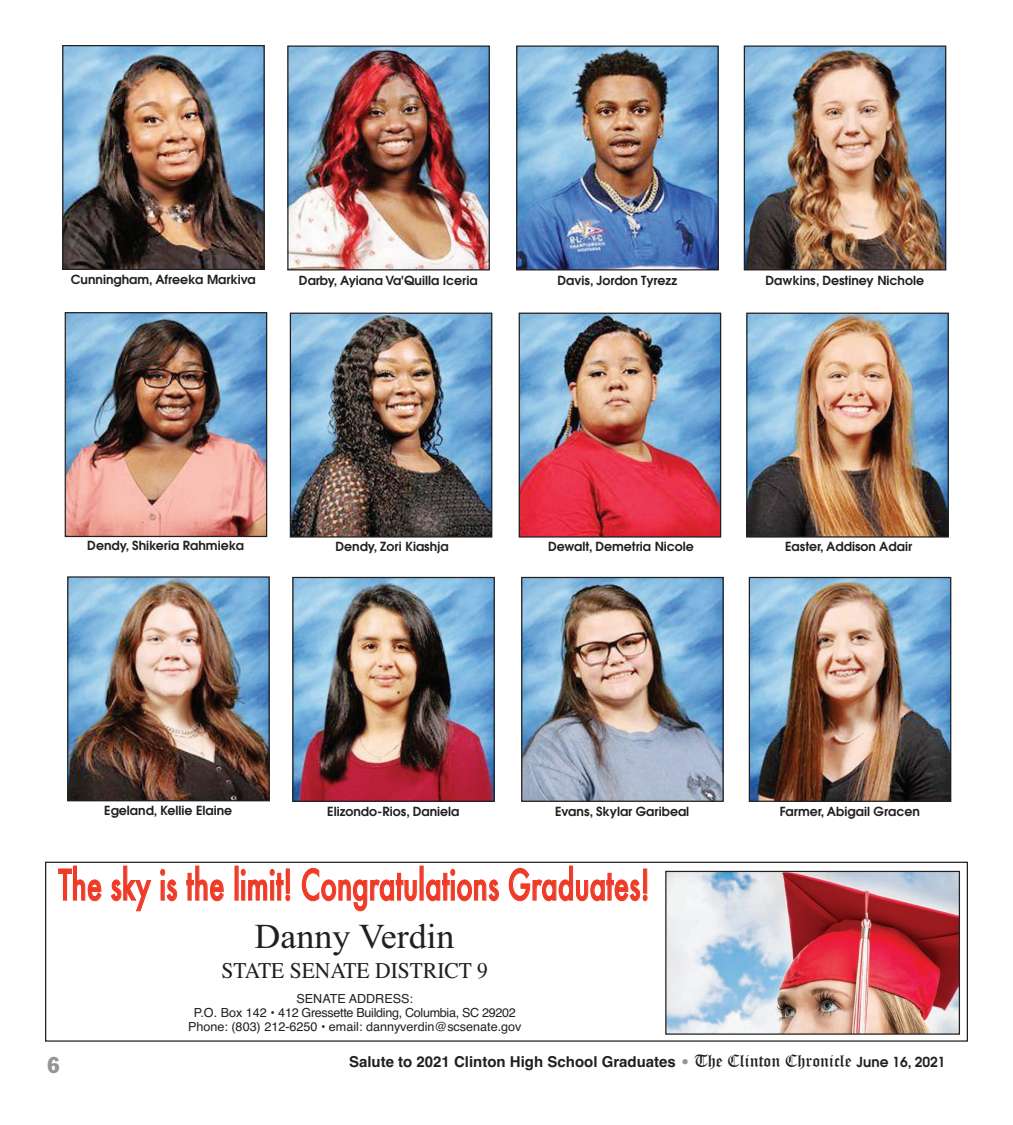
<style>
.page{position:relative;width:1013px;height:1125px;background:#fff}
.page>*{position:absolute;margin:0;border:0;box-sizing:border-box;transform-origin:0 0}
.t1{font:500 41.25px "Futura";color:#ef3a26;scale:.67 1}
.t2{font:35px "Times New Roman";color:#231f20}
.t3{font:22.5px "Times";color:#231f20;scale:.96 1}
.t4{font:22.5px "Jack Condensed";color:#939598}
.t5{font:700 15px "Helvetica";color:#231f20}
.t6{font:600 12.5px "Avant Garde";color:#231f20}
.t7{font:12.5px/13.8px "Helvetica";color:#231f20;text-align:center}
.s1{font-family:"Didot";font-weight:400;color:#939598}
.s2{font-family:"Old English Text";font-weight:400;font-size:17.5px}
.s3{font-family:"Avant Garde";font-weight:600;font-size:13.75px}
</style>
<div class="page">
<img style="left:64px;top:47px;width:199px;height:221px">
<div style="left:62px;top:45px;width:203px;height:225px;border:1px solid #231f20"></div>
<img style="left:67px;top:314px;width:198px;height:221px">
<div style="left:65px;top:312px;width:202px;height:225px;border:1px solid #231f20"></div>
<img style="left:69px;top:578px;width:199px;height:221px">
<div style="left:67px;top:576px;width:203px;height:225px;border:1px solid #231f20"></div>
<img style="left:289px;top:47px;width:199px;height:221px">
<div style="left:287px;top:45px;width:203px;height:225px;border:1px solid #231f20"></div>
<img style="left:292px;top:315px;width:198px;height:221px">
<div style="left:290px;top:313px;width:202px;height:225px;border:1px solid #231f20"></div>
<img style="left:294px;top:579px;width:199px;height:221px">
<div style="left:292px;top:577px;width:203px;height:225px;border:1px solid #231f20"></div>
<img style="left:518px;top:47px;width:198px;height:221px">
<div style="left:516px;top:45px;width:202px;height:225px;border:1px solid #231f20"></div>
<img style="left:520px;top:315px;width:199px;height:221px">
<div style="left:518px;top:313px;width:203px;height:225px;border:1px solid #231f20"></div>
<img style="left:523px;top:579px;width:198px;height:221px">
<div style="left:521px;top:577px;width:202px;height:225px;border:1px solid #231f20"></div>
<img style="left:745px;top:47px;width:199px;height:221px">
<div style="left:743px;top:45px;width:203px;height:225px;border:1px solid #231f20"></div>
<img style="left:748px;top:315px;width:198px;height:221px">
<div style="left:746px;top:313px;width:202px;height:225px;border:1px solid #231f20"></div>
<img style="left:750px;top:579px;width:199px;height:221px">
<div style="left:748px;top:577px;width:203px;height:225px;border:1px solid #231f20"></div>
<img style="left:667px;top:873px;width:291px;height:160px">
<div style="left:665px;top:871px;width:295px;height:164px;border:1px solid #231f20"></div>
<div style="left:45px;top:862px;width:922px;height:180px;border:1px solid #231f20"></div>
<p class="t6" style="left:71px;top:275px;width:186px">Cunningham, Afreeka Markiva</p>
<p class="t6" style="left:299px;top:275px;width:180px">Darby, Ayiana Va'Quilla Iceria</p>
<p class="t6" style="left:557px;top:275px;width:121px">Davis, Jordon Tyrezz</p>
<p class="t6" style="left:765px;top:275px;width:160px">Dawkins, Destiney Nichole</p>
<p class="t6" style="left:87px;top:540px;width:158px">Dendy, Shikeria Rahmieka</p>
<p class="t6" style="left:335px;top:542px;width:115px">Dendy, Zori Kiashja</p>
<p class="t6" style="left:548px;top:542px;width:147px">Dewalt, Demetria Nicole</p>
<p class="t6" style="left:785px;top:542px;width:128px">Easter, Addison Adair</p>
<p class="t6" style="left:104px;top:806px;width:130px">Egeland, Kellie Elaine</p>
<p class="t6" style="left:327px;top:807px;width:134px">Elizondo-Rios, Daniela</p>
<p class="t6" style="left:555px;top:807px;width:136px">Evans, Skylar Garibeal</p>
<p class="t6" style="left:779px;top:807px;width:141px">Farmer, Abigail Gracen</p>
<p class="t1" style="left:58px;top:862px;width:884px">The sky is the limit! Congratulations Graduates!</p>
<p class="t2" style="left:255px;top:915px;width:201px">Danny Verdin</p>
<p class="t3" style="left:221px;top:957px;width:279px">STATE SENATE DISTRICT 9</p>
<p class="t7" style="left:188px;top:992px;width:335px">SENATE ADDRESS:<br>P.O. Box 142 • 412 Gressette Building, Columbia, SC 29202<br>Phone: (803) 212-6250 • email: dannyverdin@scsenate.gov</p>
<p class="t4" style="left:48px;top:1051px;width:14px">6</p>
<p class="t5" style="left:349px;top:1053px;width:598px">Salute to 2021 Clinton High School Graduates <span class="s1">•</span> <span class="s2">The Clinton Chronicle</span> <span class="s3">June 16, 2021</span></p>
</div>
